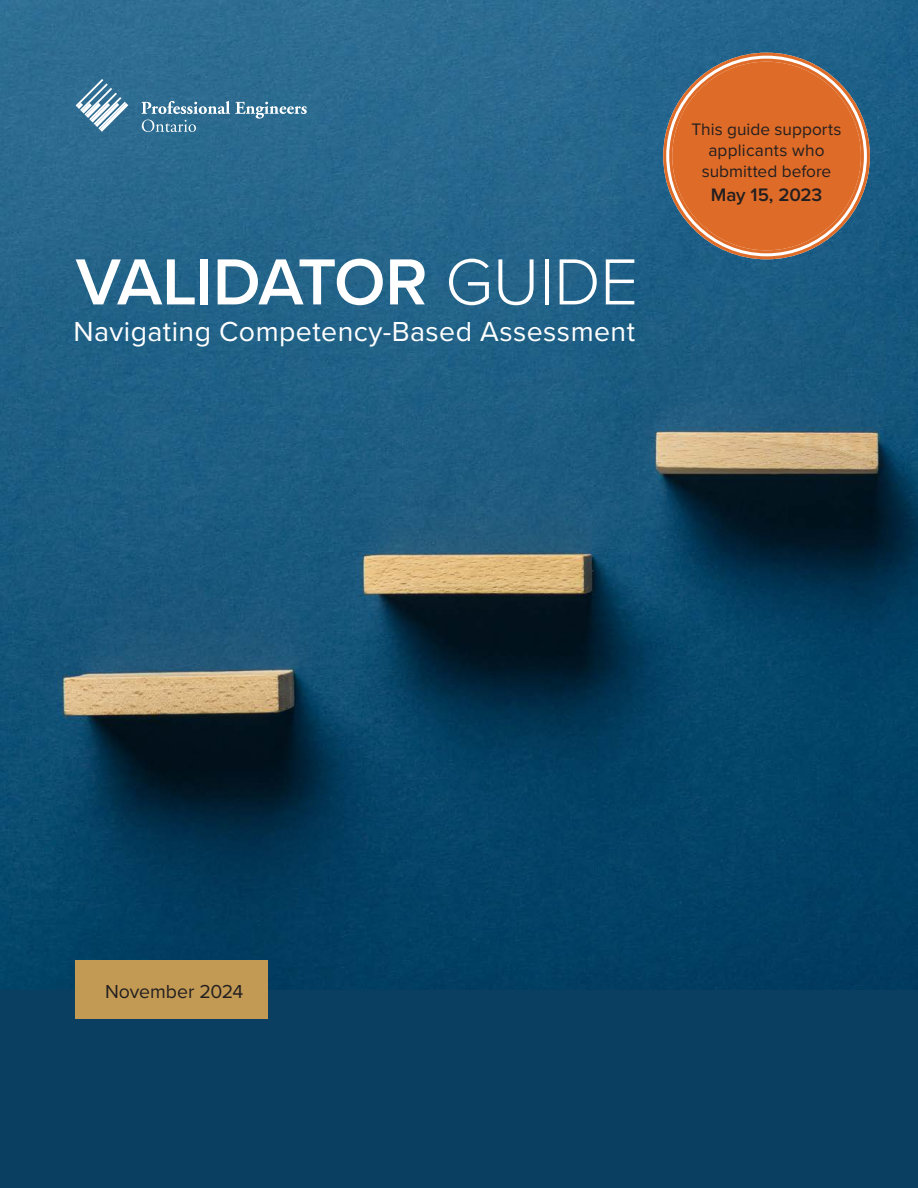
<style>
.page{position:relative;width:918px;height:1188px;background:#fff}
.page>*{position:absolute;margin:0;border:0;box-sizing:border-box;transform-origin:0 0}
.t1{font:600 67.5px "Proxima Nova";letter-spacing:-.03em;color:#fff}
.t2{font:28.5px "Proxima Nova";letter-spacing:.015em;color:#fff}
.t3{font:19.5px "Proxima Nova";letter-spacing:-.005em;color:#231f20}
.t4{font:600 18.75px "Proxima Nova";letter-spacing:-.005em;color:#231f20}
.t5{font:17.25px/21px "Proxima Nova";letter-spacing:.005em;color:#231f20;text-align:center}
.s1{font-weight:300}
</style>
<div class="page">
<img style="left:0;top:0;width:918px;height:990px">
<div style="left:0;top:990px;width:918px;height:198px;background:#0b3f61"></div>
<svg style="left:76px;top:79px;width:52px;height:53px"></svg>
<svg style="left:141px;top:101px;width:166px;height:31px;background:#4f84a2"></svg>
<div style="left:76px;top:961px;width:192px;height:58px;background:#c29a54"></div>
<div style="left:668px;top:57px;width:197px;height:198px;background:#de6b27;border-radius:50%"></div>
<div style="left:663px;top:53px;width:207px;height:206px;border:9px solid #fff;border-radius:50%"></div>
<p class="t1" style="left:76px;top:232px;width:564px">VALIDATOR <span class="s1">GUIDE</span></p>
<p class="t2" style="left:73px;top:310px;width:563px">Navigating Competency-Based Assessment</p>
<p class="t5" style="left:691px;top:118px;width:152px">This guide supports applicants who submitted before</p>
<p class="t4" style="left:711px;top:180px;width:113px">May 15, 2023</p>
<p class="t3" style="left:105px;top:977px;width:140px">November 2024</p>
</div>
